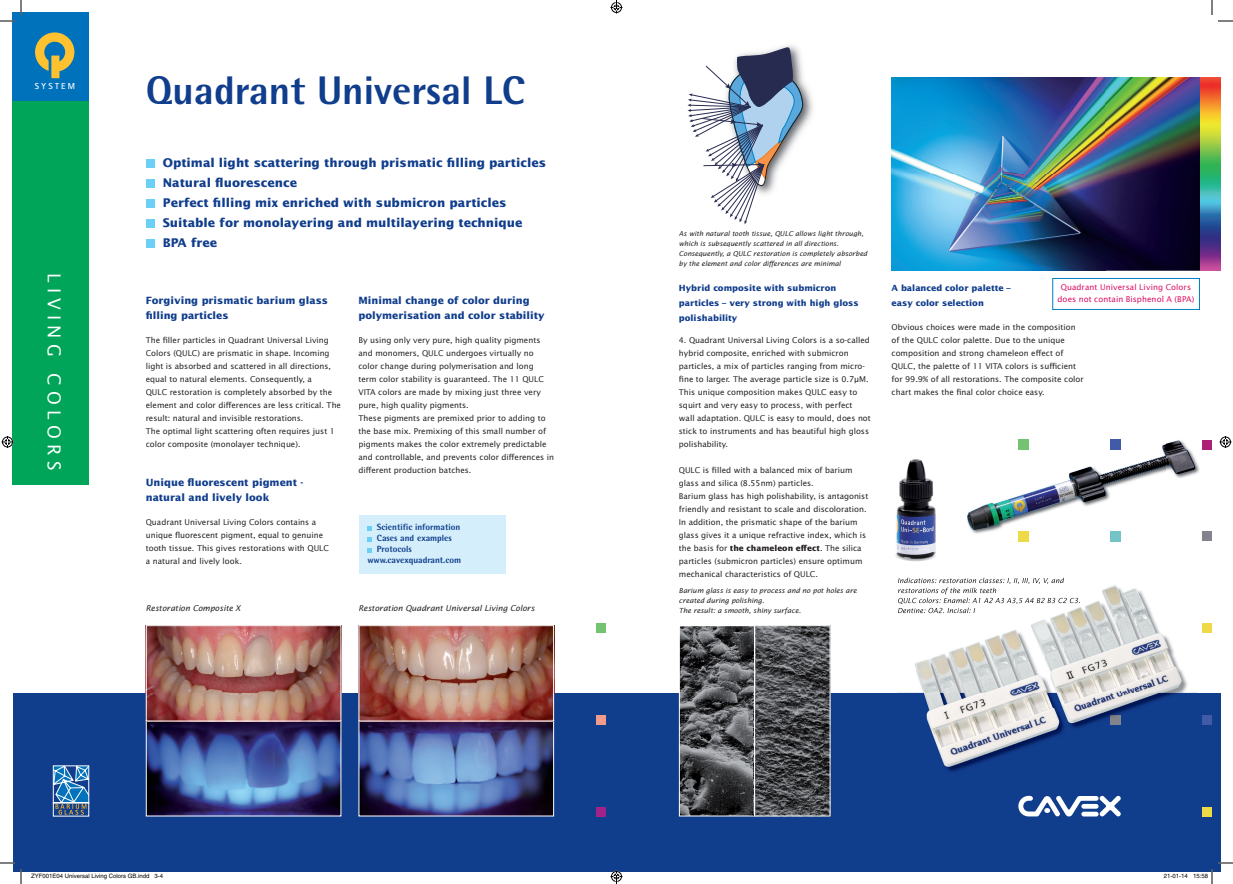
<style>
.page{position:relative;width:1233px;height:884px;background:#fff}
.page>*{position:absolute;margin:0;border:0;box-sizing:border-box;transform-origin:0 0}
.t1{font:800 40px "Rotis Semi Sans";color:#103d8c}
.t2{font:17.8px "Lucida Sans";letter-spacing:.3em;color:#fff}
.t3{font:700 12px/20px "Lucida Sans";color:#103d8c}
.t4{font:700 10px/15px "Lucida Sans";color:#103d8c}
.t5{font:800 9px "Rotis Semi Sans";color:#103d8c}
.t6{font:700 8.7px "Rotis Sans Serif";letter-spacing:.265em;color:#fff}
.t7{font:700 8.5px/15px "Lucida Sans";color:#103d8c}
.t8{font:8px/13px "Lucida Sans";color:#231f20}
.t9{font:italic 8px "Lucida Sans";color:#231f20}
.t10{font:8px/12px "Lucida Sans";letter-spacing:.01em;color:#db0a62;text-align:center}
.t11{font:italic 7px/10px "Lucida Sans";color:#231f20}
.t12{font:italic 6.8px/10px "Lucida Sans";color:#231f20}
.t13{font:6px "Helvetica";color:#000001}
.s1{font-weight:700}
</style>
<div class="page">
<div style="left:12px;top:693px;width:1208px;height:178px;background:#103d8c"></div>
<div style="left:12px;top:21px;width:77px;height:463px;background:#00a559"></div>
<div style="left:12px;top:12px;width:77px;height:89px;background:#0072bc"></div>
<div style="left:1202px;top:715px;width:10px;height:10px;background:#425ba9"></div>
<div style="left:596px;top:715px;width:9px;height:10px;background:#ef9b8b"></div>
<div style="left:1202px;top:623px;width:10px;height:10px;background:#eed946"></div>
<div style="left:596px;top:623px;width:9px;height:10px;background:#74c372"></div>
<div style="left:1202px;top:440px;width:10px;height:9px;background:#ac2176"></div>
<div style="left:1202px;top:532px;width:10px;height:9px;background:#82838d"></div>
<div style="left:1202px;top:807px;width:10px;height:9px;background:#eed946"></div>
<div style="left:596px;top:807px;width:9px;height:9px;background:#a0238a"></div>
<img style="left:891px;top:78px;width:309px;height:96px">
<img style="left:891px;top:174px;width:309px;height:97px">
<img style="left:148px;top:627px;width:191px;height:92px">
<svg style="left:146px;top:721px;width:195px;height:95px;background:#42558e"></svg>
<img style="left:360px;top:627px;width:192px;height:92px">
<svg style="left:358px;top:721px;width:196px;height:95px;background:#506297"></svg>
<div style="left:146px;top:625px;width:195px;height:96px;border:1px solid #fff"></div>
<div style="left:358px;top:625px;width:196px;height:96px;border:1px solid #fff"></div>
<img style="left:786px;top:45px;width:27px;height:84px">
<svg style="left:687px;top:46px;width:116px;height:178px"></svg>
<img style="left:756px;top:627px;width:72px;height:187px">
<svg style="left:679px;top:626px;width:75px;height:190px;background:#58595b"></svg>
<div style="left:754px;top:625px;width:76px;height:191px;border:1px solid #fff"></div>
<img style="left:897px;top:604px;width:19px;height:89px">
<img style="left:916px;top:587px;width:272px;height:185px">
<svg style="left:1018px;top:715px;width:10px;height:10px"></svg>
<svg style="left:1110px;top:715px;width:10px;height:10px"></svg>
<img style="left:1200px;top:78px;width:20px;height:193px">
<img style="left:1028px;top:534px;width:93px;height:7px">
<img style="left:967px;top:440px;width:233px;height:94px">
<svg style="left:1110px;top:440px;width:10px;height:9px"></svg>
<svg style="left:1018px;top:440px;width:10px;height:9px"></svg>
<svg style="left:1018px;top:532px;width:10px;height:9px"></svg>
<svg style="left:1110px;top:532px;width:10px;height:9px"></svg>
<img style="left:896px;top:459px;width:40px;height:103px">
<img style="left:895px;top:549px;width:41px;height:12px">
<img style="left:898px;top:578px;width:166px;height:6px">
<img style="left:898px;top:588px;width:18px;height:6px">
<img style="left:916px;top:588px;width:80px;height:6px">
<img style="left:898px;top:598px;width:18px;height:6px">
<img style="left:916px;top:598px;width:164px;height:6px">
<img style="left:898px;top:608px;width:18px;height:5px">
<img style="left:916px;top:608px;width:59px;height:5px">
<div style="left:146px;top:159px;width:8px;height:8px;background:#6bcff6"></div>
<div style="left:146px;top:179px;width:8px;height:8px;background:#6bcff6"></div>
<div style="left:146px;top:199px;width:8px;height:8px;background:#6bcff6"></div>
<div style="left:146px;top:219px;width:8px;height:8px;background:#6bcff6"></div>
<div style="left:146px;top:239px;width:8px;height:8px;background:#6bcff6"></div>
<div style="left:359px;top:515px;width:146px;height:59px;background:#d4effb"></div>
<svg style="left:367px;top:526px;width:4px;height:4px"></svg>
<svg style="left:367px;top:537px;width:4px;height:4px"></svg>
<svg style="left:367px;top:548px;width:4px;height:4px"></svg>
<svg style="left:35px;top:32px;width:39px;height:46px"></svg>
<svg style="left:1018px;top:796px;width:102px;height:20px"></svg>
<svg style="left:52px;top:765px;width:38px;height:52px"></svg>
<svg style="left:53px;top:765px;width:36px;height:52px"></svg>
<div style="left:1052px;top:278px;width:148px;height:32px;border:1px solid #007ec5"></div>
<svg style="left:1218px;top:20px;width:15px;height:2px"></svg>
<svg style="left:1218px;top:862px;width:15px;height:2px"></svg>
<svg style="left:0;top:0;width:22px;height:22px"></svg>
<svg style="left:0;top:862px;width:22px;height:22px"></svg>
<svg style="left:1211px;top:0;width:1px;height:15px"></svg>
<svg style="left:2px;top:436px;width:12px;height:12px"></svg>
<svg style="left:1219px;top:436px;width:12px;height:12px"></svg>
<svg style="left:1163px;top:869px;width:49px;height:15px"></svg>
<svg style="left:610px;top:0;width:12px;height:14px"></svg>
<svg style="left:610px;top:870px;width:12px;height:14px"></svg>
<p class="t6" style="left:35px;top:81px;width:42px">SYSTEM</p>
<h2 class="t2" style="left:65px;top:273px;width:199px;rotate:90deg">LIVING COLORS</h2>
<h1 class="t1" style="left:146px;top:65px;width:380px">Quadrant Universal LC</h1>
<h3 class="t3" style="left:163px;top:153px;width:385px">Optimal light scattering through prismatic filling particles Natural fluorescence<br>Perfect filling mix enriched with submicron particles Suitable for monolayering and multilayering technique BPA free</h3>
<p class="t4" style="left:146px;top:293px;width:184px">Forgiving prismatic barium glass filling particles</p>
<p class="t8" style="left:146px;top:333px;width:197px">The filler particles in Quadrant Universal Living Colors (QULC) are prismatic in shape. Incoming light is absorbed and scattered in all directions, equal to natural elements. Consequently, a<br>QULC restoration is completely absorbed by the element and color differences are less critical. The result: natural and invisible restorations.<br>The optimal light scattering often requires just 1 color composite (monolayer technique).</p>
<p class="t4" style="left:146px;top:475px;width:159px">Unique fluorescent pigment - natural and lively look</p>
<p class="t8" style="left:146px;top:515px;width:185px">Quadrant Universal Living Colors contains a unique fluorescent pigment, equal to genuine tooth tissue. This gives restorations with QULC a natural and lively look.</p>
<p class="t4" style="left:358px;top:293px;width:188px">Minimal change of color during polymerisation and color stability</p>
<p class="t8" style="left:358px;top:333px;width:197px">By using only very pure, high quality pigments and monomers, QULC undergoes virtually no color change during polymerisation and long<br>term color stability is guaranteed. The 11 QULC VITA colors are made by mixing just three very pure, high quality pigments.<br>These pigments are premixed prior to adding to the base mix. Premixing of this small number of pigments makes the color extremely predictable and controllable, and prevents color differences in different production batches.</p>
<p class="t5" style="left:377px;top:521px;width:85px">Scientific information</p>
<p class="t5" style="left:377px;top:532px;width:76px">Cases and examples</p>
<p class="t5" style="left:377px;top:543px;width:36px">Protocols</p>
<p class="t5" style="left:367px;top:554px;width:95px">www.cavexquadrant.com</p>
<p class="t9" style="left:146px;top:603px;width:96px">Restoration Composite X</p>
<p class="t9" style="left:358px;top:603px;width:178px">Restoration Quadrant Universal Living Colors</p>
<p class="t12" style="left:679px;top:228px;width:190px">As with natural tooth tissue, QULC allows light through, which is subsequently scattered in all directions.<br>Consequently, a QULC restoration is completely absorbed by the element and color differences are minimal</p>
<p class="t7" style="left:679px;top:280px;width:181px">Hybrid composite with submicron particles – very strong with high gloss polishability</p>
<p class="t8" style="left:679px;top:333px;width:193px">4. Quadrant Universal Living Colors is a so-called hybrid composite, enriched with submicron particles, a mix of particles ranging from micro&shy;fine to larger. The average particle size is 0.7µM.<br>This unique composition makes QULC easy to squirt and very easy to process, with perfect<br>wall adaptation. QULC is easy to mould, does not stick to instruments and has beautiful high gloss polishability.</p>
<p class="t8" style="left:679px;top:463px;width:191px">QULC is filled with a balanced mix of barium glass and silica (8.55nm) particles.<br>Barium glass has high polishability, is antagonist friendly and resistant to scale and discoloration.<br>In addition, the prismatic shape of the barium glass gives it a unique refractive index, which is the basis for <span class="s1">the chameleon effect</span>. The silica particles (submicron particles) ensure optimum mechanical characteristics of QULC.</p>
<p class="t11" style="left:679px;top:585px;width:179px">Barium glass is easy to process and no pot holes are created during polishing.<br>The result: a smooth, shiny surface.</p>
<p class="t10" style="left:1057px;top:281px;width:138px">Quadrant Universal Living Colors does not contain Bisphenol A (BPA)</p>
<p class="t7" style="left:891px;top:280px;width:121px">A balanced color palette – easy color selection</p>
<p class="t8" style="left:891px;top:320px;width:194px">Obvious choices were made in the composition of the QULC color palette. Due to the unique composition and strong chameleon effect of QULC, the palette of 11 VITA colors is sufficient for 99.9% of all restorations. The composite color chart makes the final color choice easy.</p>
<p class="t13" style="left:31px;top:872px;width:134px">ZYF001E04 Universal Living Colors GB.indd 3-4</p>
<p class="t13" style="left:1164px;top:872px;width:46px">21-01-14 15:58</p>
</div>
